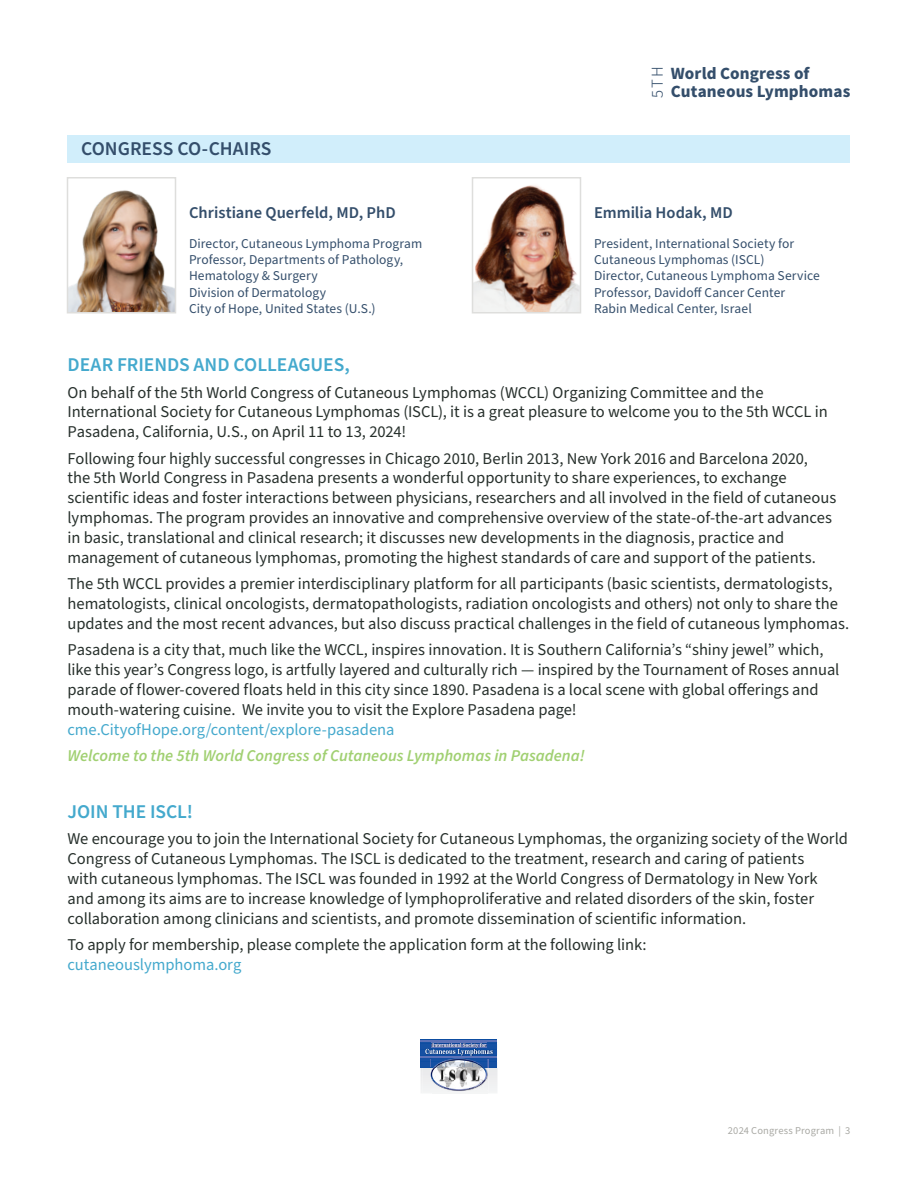
<style>
.page{position:relative;width:918px;height:1188px;background:#fff}
.page>*{position:absolute;margin:0;border:0;box-sizing:border-box;transform-origin:0 0}
.t1{font:600 19.5px "Source Sans Pro";letter-spacing:-.005em;color:#44a9cd}
.t2{font:600 19.5px "Source Sans Pro";color:#344e6b}
.t3{font:16.5px/19.8px "Source Sans Pro";letter-spacing:-.005em;color:#27302c}
.t4{font:16.5px "Source Sans Pro";color:#44a9cd}
.t5{font:italic 600 16.5px "Source Sans Pro";color:#a1d072}
.t6{font:600 16.5px "Source Sans Pro";color:#344e6b}
.t7{font:900 15px "Noto Sans CJ Kkr";letter-spacing:.005em;color:#344e6b}
.t8{font:300 15px "Noto Sans CJ Kkr";color:#344e6b}
.t9{font:13.5px/16.2px "Source Sans Pro";letter-spacing:.005em;color:#344e6b}
.t10{font:10.5px "Source Sans Pro";letter-spacing:.015em;color:#a9a9a4}
</style>
<div class="page">
<img style="left:70px;top:190px;width:103px;height:121px">
<div style="left:67px;top:177px;width:109px;height:137px;border:2px solid #dededc"></div>
<img style="left:475px;top:185px;width:103px;height:126px">
<div style="left:472px;top:177px;width:109px;height:137px;border:2px solid #dededc"></div>
<div style="left:68px;top:135px;width:782px;height:28px;background:#d1eefb"></div>
<svg style="left:421px;top:1040px;width:76px;height:28px"></svg>
<svg style="left:421px;top:1043px;width:76px;height:51px"></svg>
<p class="t2" style="left:81px;top:135px;width:192px">CONGRESS CO-CHAIRS</p>
<p class="t6" style="left:189px;top:202px;width:208px">Christiane Querfeld, MD, PhD</p>
<p class="t9" style="left:189px;top:236px;width:235px">Director, Cutaneous Lymphoma Program<br>Professor, Departments of Pathology,<br>Hematology &amp; Surgery<br>Division of Dermatology<br>City of Hope, United States (U.S.)</p>
<p class="t8" style="left:649px;top:98px;width:34px;rotate:-90deg">5TH</p>
<p class="t7" style="left:671px;top:65px;width:140px">World Congress of</p>
<p class="t7" style="left:671px;top:83px;width:181px">Cutaneous Lymphomas</p>
<p class="t6" style="left:594px;top:202px;width:140px">Emmilia Hodak, MD</p>
<p class="t9" style="left:594px;top:236px;width:227px">President, International Society for Cutaneous Lymphomas (ISCL)<br>Director, Cutaneous Lymphoma Service Professor, Davidoff Cancer Center Rabin Medical Center, Israel</p>
<p class="t1" style="left:68px;top:351px;width:284px">DEAR FRIENDS AND COLLEAGUES,</p>
<p class="t3" style="left:68px;top:383px;width:762px">On behalf of the 5th World Congress of Cutaneous Lymphomas (WCCL) Organizing Committee and the<br>International Society for Cutaneous Lymphomas (ISCL), it is a great pleasure to welcome you to the 5th WCCL in<br>Pasadena, California, U.S., on April 11 to 13, 2024!</p>
<p class="t3" style="left:68px;top:449px;width:770px">Following four highly successful congresses in Chicago 2010, Berlin 2013, New York 2016 and Barcelona 2020,<br>the 5th World Congress in Pasadena presents a wonderful opportunity to share experiences, to exchange scientific ideas and foster interactions between physicians, researchers and all involved in the field of cutaneous lymphomas. The program provides an innovative and comprehensive overview of the state-of-the-art advances in basic, translational and clinical research; it discusses new developments in the diagnosis, practice and management of cutaneous lymphomas, promoting the highest standards of care and support of the patients.</p>
<p class="t3" style="left:68px;top:574px;width:783px">The 5th WCCL provides a premier interdisciplinary platform for all participants (basic scientists, dermatologists, hematologists, clinical oncologists, dermatopathologists, radiation oncologists and others) not only to share the updates and the most recent advances, but also discuss practical challenges in the field of cutaneous lymphomas.</p>
<p class="t3" style="left:68px;top:641px;width:773px">Pasadena is a city that, much like the WCCL, inspires innovation. It is Southern California’s “shiny jewel” which, like this year’s Congress logo, is artfully layered and culturally rich — inspired by the Tournament of Roses annual parade of flower-covered floats held in this city since 1890. Pasadena is a local scene with global offerings and mouth-watering cuisine. We invite you to visit the Explore Pasadena page!</p>
<p class="t4" style="left:68px;top:718px;width:328px">cme.CityofHope.org/content/explore-pasadena</p>
<p class="t5" style="left:68px;top:745px;width:519px">Welcome to the 5th World Congress of Cutaneous Lymphomas in Pasadena!</p>
<p class="t1" style="left:68px;top:798px;width:127px">JOIN THE ISCL!</p>
<p class="t3" style="left:68px;top:830px;width:782px">We encourage you to join the International Society for Cutaneous Lymphomas, the organizing society of the World Congress of Cutaneous Lymphomas. The ISCL is dedicated to the treatment, research and caring of patients<br>with cutaneous lymphomas. The ISCL was founded in 1992 at the World Congress of Dermatology in New York and among its aims are to increase knowledge of lymphoproliferative and related disorders of the skin, foster collaboration among clinicians and scientists, and promote dissemination of scientific information.</p>
<p class="t3" style="left:68px;top:935px;width:581px">To apply for membership, please complete the application form at the following link:</p>
<p class="t4" style="left:68px;top:953px;width:175px">cutaneouslymphoma.org</p>
<p class="t10" style="left:728px;top:1124px;width:124px">2024 Congress Program | 3</p>
</div>
